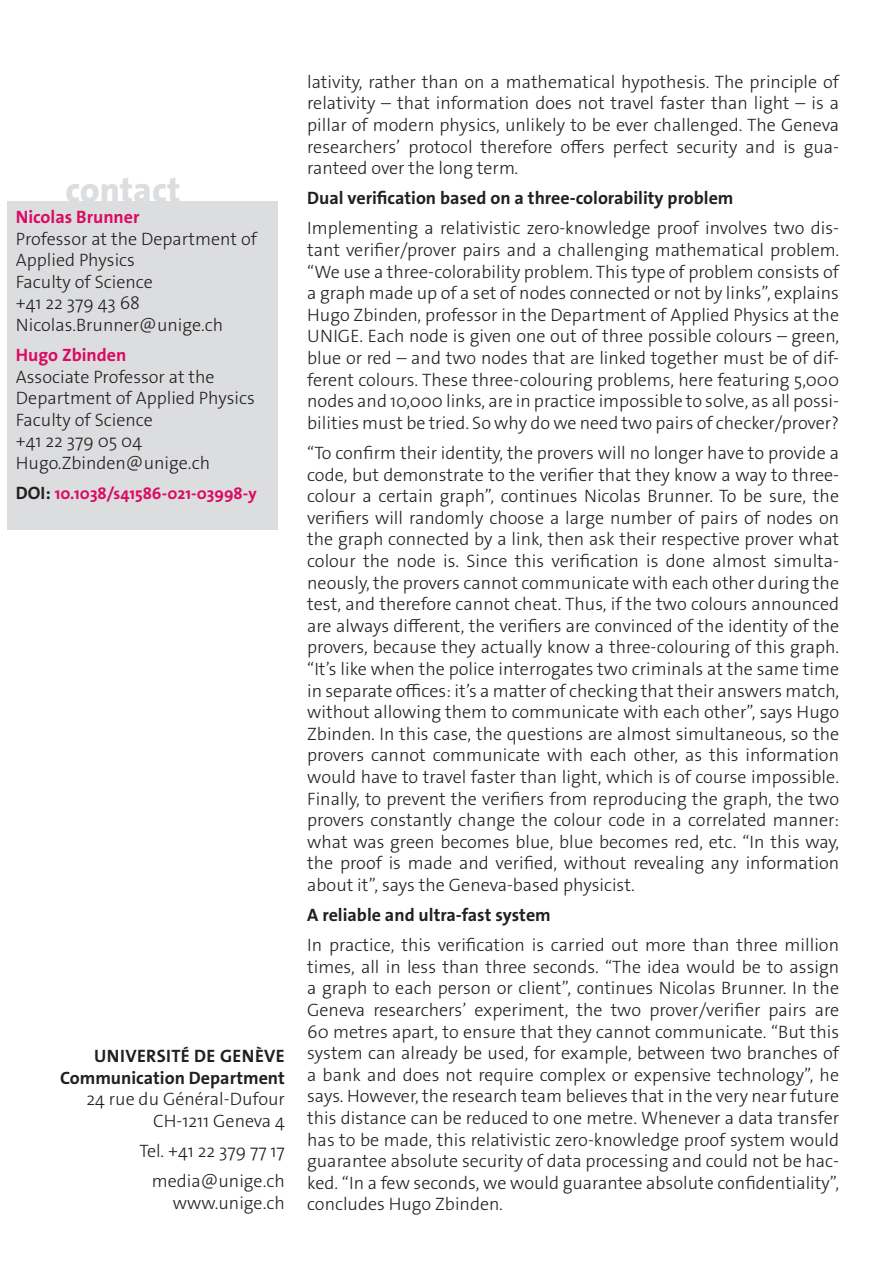
<style>
.page{position:relative;width:893px;height:1263px;background:#fff}
.page>*{position:absolute;margin:0;border:0;box-sizing:border-box;transform-origin:0 0}
._4__texte_courant{font:800 35.7px "The Sans Os F";color:#dcdddf}
._4__texte_courant-2{font:300 18px/21.6px "The Sans Os F";color:#231f20;text-align:justify}
.texte_courant{font:300 18px/21.6px "The Sans Os F";color:#231f20;text-align:right}
._4__texte_courant-3{font:700 18px "The Sans Os F";color:#231f20}
.texte_courant-2{font:700 18px "The Sans Os F";letter-spacing:.02em;color:#231f20}
._4__texte_courant-4{font:700 16.5px "The Sans Os F";color:#db0a62}
.s1{font-weight:700;color:#db0a62}
.s2{font-size:18px;color:#231f20}
.s3{font-weight:700}
</style>
<div class="page">
<div style="left:7px;top:201px;width:271px;height:328px;background:#dcdddf"></div>
<p class="_4__texte_courant" style="left:66px;top:167px;width:116px">contact</p>
<p class="_4__texte_courant-2" style="left:16px;top:206px;width:243px;text-align:left"><span class="s1">Nicolas Brunner<br></span>Professor at the Department of<br>Applied Physics<br>Faculty of Science<br>+41 22 379 43 68<br>Nicolas.Brunner@unige.ch</p>
<p class="_4__texte_courant-2" style="left:16px;top:344px;width:240px;text-align:left"><span class="s1">Hugo Zbinden<br></span>Associate Professor at the<br>Department of Applied Physics<br>Faculty of Science<br>+41 22 379 05 04<br>Hugo.Zbinden@unige.ch</p>
<p class="_4__texte_courant-4" style="left:16px;top:483px;width:242px"><span class="s2">DOI:</span> 10.1038/s41586-021-03998-y</p>
<p class="texte_courant-2" style="left:94px;top:1044px;width:192px">UNIVERSITÉ DE GENÈVE</p>
<p class="texte_courant" style="left:60px;top:1067px;width:226px"><span class="s3">Communication Department<br></span>24 rue du Général-Dufour<br>CH-1211 Geneva 4</p>
<p class="texte_courant" style="left:139px;top:1140px;width:147px">Tel. +41 22 379 77 17</p>
<p class="texte_courant" style="left:152px;top:1170px;width:135px">media@unige.ch www.unige.ch</p>
<p class="_4__texte_courant-2" style="left:307px;top:71px;width:533px">lativity, rather than on a mathematical hypothesis. The principle of relativity – that information does not travel faster than light – is a pillar of modern physics, unlikely to be ever challenged. The Geneva researchers’ protocol therefore offers perfect security and is gua&shy;ranteed over the long term.</p>
<p class="_4__texte_courant-3" style="left:307px;top:187px;width:428px">Dual verification based on a three-colorability problem</p>
<p class="_4__texte_courant-2" style="left:307px;top:218px;width:533px">Implementing a relativistic zero-knowledge proof involves two dis&shy;tant verifier/prover pairs and a challenging mathematical problem. “We use a three-colorability problem. This type of problem consists of a graph made up of a set of nodes connected or not by links”, explains Hugo Zbinden, professor in the Department of Applied Physics at the UNIGE. Each node is given one out of three possible colours – green, blue or red – and two nodes that are linked together must be of dif&shy;ferent colours. These three-colouring problems, here featuring 5,000 nodes and 10,000 links, are in practice impossible to solve, as all possi&shy;bilities must be tried. So why do we need two pairs of checker/prover?</p>
<p class="_4__texte_courant-2" style="left:307px;top:442px;width:533px">“To confirm their identity, the provers will no longer have to provide a code, but demonstrate to the verifier that they know a way to three&shy;colour a certain graph”, continues Nicolas Brunner. To be sure, the verifiers will randomly choose a large number of pairs of nodes on the graph connected by a link, then ask their respective prover what colour the node is. Since this verification is done almost simulta&shy;neously, the provers cannot communicate with each other during the test, and therefore cannot cheat. Thus, if the two colours announced are always different, the verifiers are convinced of the identity of the provers, because they actually know a three-colouring of this graph. “It’s like when the police interrogates two criminals at the same time in separate offices: it’s a matter of checking that their answers match, without allowing them to communicate with each other”, says Hugo Zbinden. In this case, the questions are almost simultaneous, so the provers cannot communicate with each other, as this information would have to travel faster than light, which is of course impossible.<br>Finally, to prevent the verifiers from reproducing the graph, the two provers constantly change the colour code in a correlated manner: what was green becomes blue, blue becomes red, etc. “In this way, the proof is made and verified, without revealing any information about it”, says the Geneva-based physicist.</p>
<p class="_4__texte_courant-3" style="left:307px;top:903px;width:245px">A reliable and ultra-fast system</p>
<p class="_4__texte_courant-2" style="left:307px;top:934px;width:533px">In practice, this verification is carried out more than three million times, all in less than three seconds. “The idea would be to assign a graph to each person or client”, continues Nicolas Brunner. In the Geneva researchers’ experiment, the two prover/verifier pairs are 60 metres apart, to ensure that they cannot communicate. “But this system can already be used, for example, between two branches of a bank and does not require complex or expensive technology”, he says. However, the research team believes that in the very near future this distance can be reduced to one metre. Whenever a data transfer has to be made, this relativistic zero-knowledge proof system would guarantee absolute security of data processing and could not be hac&shy;ked. “In a few seconds, we would guarantee absolute confidentiality”, concludes Hugo Zbinden.</p>
</div>
